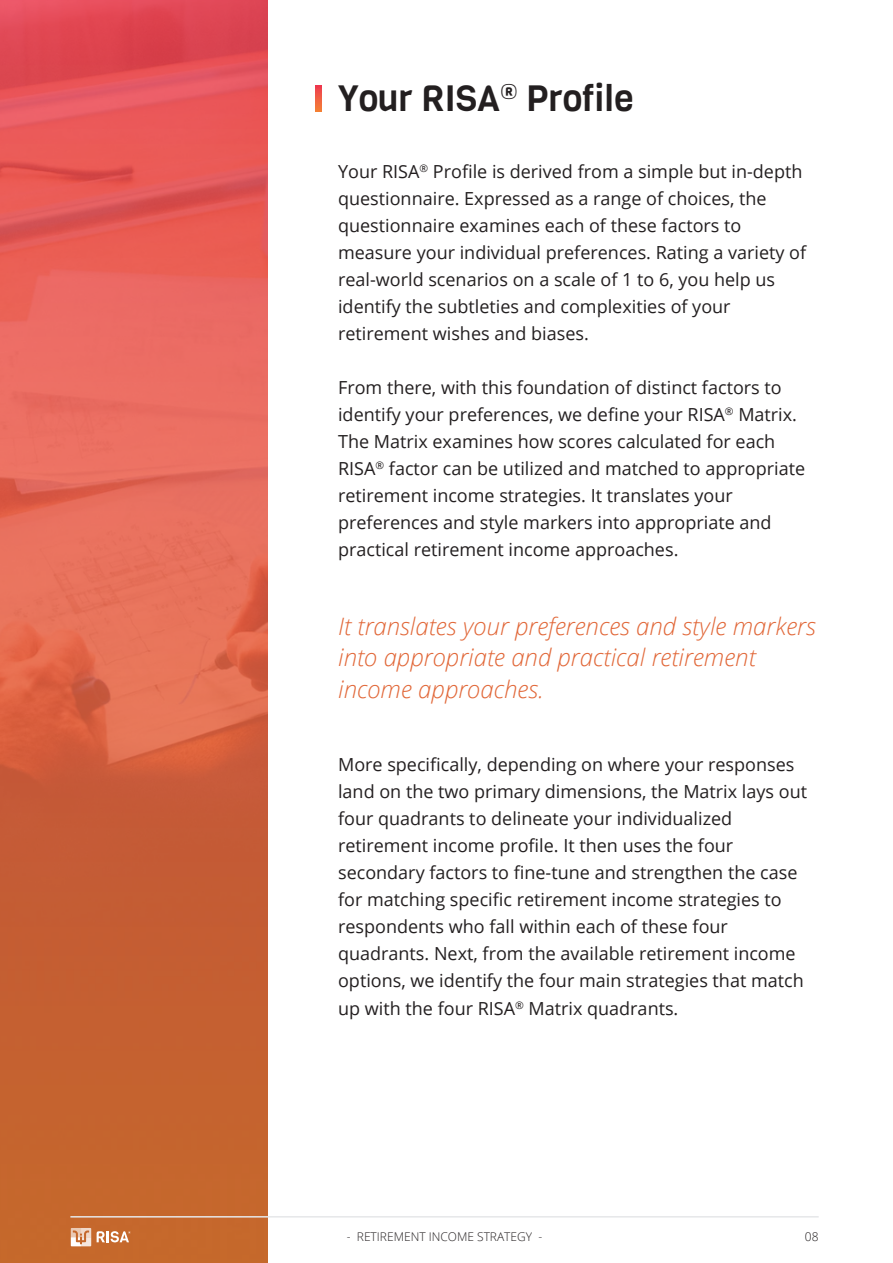
<style>
.page{position:relative;width:893px;height:1263px;background:#fff}
.page>*{position:absolute;margin:0;border:0;box-sizing:border-box;transform-origin:0 0}
.t1{font:36px "Viga";color:#231f20}
.t2{font:italic 300 24px/31.5px "Open Sans";color:#e16738}
.t3{font:18px/27px "Open Sans";color:#231f20}
.t4{font:300 12px "Open Sans";color:#231f20}
</style>
<div class="page">
<svg style="left:0;top:0;width:268px;height:1263px;background:#d96249"></svg>
<svg style="left:315px;top:86px;width:7px;height:25px"></svg>
<hr style="left:70px;top:1216px;width:749px;height:1px;background:#e6e7e9">
<svg style="left:71px;top:1228px;width:20px;height:18px"></svg>
<svg style="left:97px;top:1231px;width:33px;height:11px"></svg>
<h1 class="t1" style="left:338px;top:75px;width:297px">Your RISA<sup>®</sup> Profile</h1>
<p class="t3" style="left:338px;top:157px;width:470px">Your RISA<sup>®</sup> Profile is derived from a simple but in-depth questionnaire. Expressed as a range of choices, the questionnaire examines each of these factors to measure your individual preferences. Rating a variety of real-world scenarios on a scale of 1 to 6, you help us identify the subtleties and complexities of your retirement wishes and biases.</p>
<p class="t3" style="left:338px;top:373px;width:469px">From there, with this foundation of distinct factors to identify your preferences, we define your RISA<sup>®</sup> Matrix.<br>The Matrix examines how scores calculated for each RISA<sup>®</sup> factor can be utilized and matched to appropriate retirement income strategies. It translates your preferences and style markers into appropriate and practical retirement income approaches.</p>
<h2 class="t2" style="left:338px;top:610px;width:479px">It translates your preferences and style markers into appropriate and practical retirement income approaches.</h2>
<p class="t3" style="left:338px;top:751px;width:471px">More specifically, depending on where your responses land on the two primary dimensions, the Matrix lays out four quadrants to delineate your individualized retirement income profile. It then uses the four secondary factors to fine-tune and strengthen the case for matching specific retirement income strategies to respondents who fall within each of these four quadrants. Next, from the available retirement income options, we identify the four main strategies that match up with the four RISA<sup>®</sup> Matrix quadrants.</p>
<p class="t4" style="left:347px;top:1229px;width:197px">- RETIREMENT INCOME STRATEGY -</p>
<p class="t4" style="left:805px;top:1229px;width:15px">08</p>
</div>
